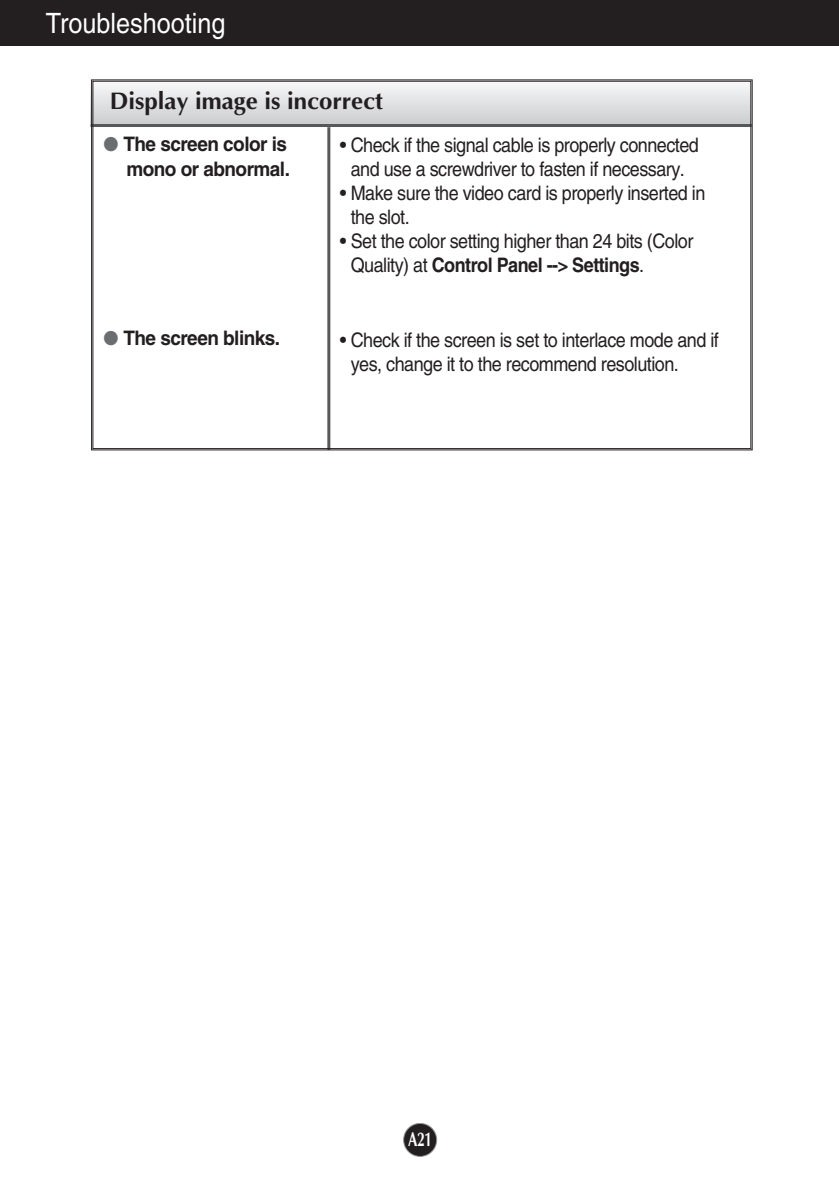
<style>
.page{position:relative;width:839px;height:1189px;background:#fff}
.page>*{position:absolute;margin:0;border:0;box-sizing:border-box;transform-origin:0 0}
.t1{font:28px "Helvetica";color:#fff;scale:.9 1}
.t2{font:700 24px "Optima";color:#231f20}
.t3{font:20px/24px "Helvetica";letter-spacing:-.03em;color:#231f20;scale:.95 1}
.t4{font:700 20px/25.6px "Helvetica";letter-spacing:-.03em;color:#231f20;text-align:right;scale:.95 1}
.t5{font:700 20px "Optima";color:#fff;scale:.7 1}
.s1{color:#6c6d70}
.s2{font-weight:700}
</style>
<div class="page">
<div style="left:403px;top:1123px;width:33px;height:33px;background:#231f20;border-radius:50%"></div>
<div style="left:403px;top:1123px;width:34px;height:34px;border:2px solid #939598;border-radius:50%"></div>
<div style="left:0;top:0;width:839px;height:45px;background:#231f20"></div>
<hr style="left:91px;top:83px;width:659px;height:2px;background:#f5f5f6">
<hr style="left:91px;top:85px;width:659px;height:3px;background:#f1f2f3">
<hr style="left:91px;top:88px;width:659px;height:3px;background:#eeeeef">
<hr style="left:91px;top:91px;width:659px;height:3px;background:#e9eaeb">
<hr style="left:91px;top:94px;width:659px;height:2px;background:#e5e6e8">
<hr style="left:91px;top:96px;width:659px;height:2px;background:#e2e3e5">
<hr style="left:91px;top:98px;width:659px;height:2px;background:#e0e1e3">
<hr style="left:91px;top:100px;width:659px;height:3px;background:#dcdddf">
<hr style="left:91px;top:103px;width:659px;height:3px;background:#d9dadc">
<hr style="left:91px;top:106px;width:659px;height:3px;background:#d5d6d8">
<hr style="left:91px;top:109px;width:659px;height:2px;background:#d2d3d5">
<hr style="left:91px;top:111px;width:659px;height:2px;background:#cfd0d2">
<hr style="left:91px;top:113px;width:659px;height:2px;background:#cdced0">
<hr style="left:91px;top:115px;width:659px;height:3px;background:#cacbcd">
<hr style="left:91px;top:118px;width:659px;height:3px;background:#c7c8ca">
<hr style="left:91px;top:121px;width:659px;height:3px;background:#c2c3c6">
<hr style="left:327px;top:127px;width:3px;height:323px;background:#57585a">
<hr style="left:91px;top:124px;width:660px;height:3px;background:#57585a">
<h1 class="t1" style="left:46px;top:13px;width:201px">Troubleshooting</h1>
<p class="t2" style="left:110px;top:91px;width:275px">Display image is incorrect</p>
<p class="t4" style="left:104px;top:133px;width:198px"><span class="s1">●</span> The screen color is mono or abnormal.</p>
<p class="t3" style="left:340px;top:135px;width:379px;text-align:center">• Check if the signal cable is properly connected and use a screwdriver to fasten if necessary.</p>
<p class="t3" style="left:351px;top:183px;width:375px;text-indent:-11px">• Make sure the video card is properly inserted in the slot.</p>
<p class="t3" style="left:351px;top:231px;width:362px;text-indent:-11px">• Set the color setting higher than 24 bits (Color<br>Quality) at <span class="s2">Control Panel --&gt; Settings</span>.</p>
<p class="t4" style="left:104px;top:327px;width:187px"><span class="s1">●</span> The screen blinks.</p>
<p class="t3" style="left:351px;top:330px;width:389px;text-indent:-11px">• Check if the screen is set to interlace mode and if yes, change it to the recommend resolution.</p>
<p class="t5" style="left:408px;top:1131px;width:36px">A21</p>
</div>
